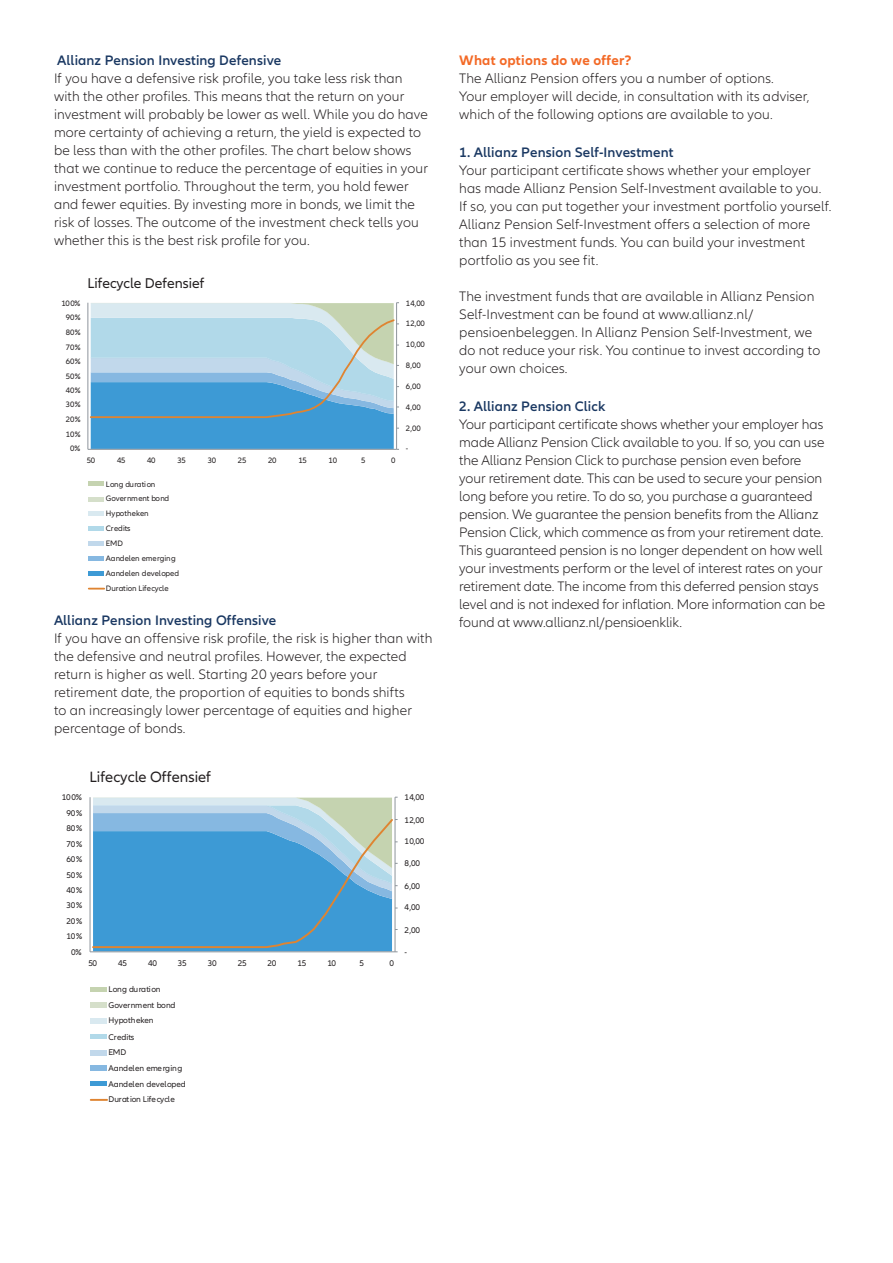
<style>
.page{position:relative;width:893px;height:1263px;background:#fff}
.page>*{position:absolute;margin:0;border:0;box-sizing:border-box;transform-origin:0 0}
.t1{font:15.45px "Allianz Neo";color:#231f20}
.t2{font:14.7px "Allianz Neo";color:#231f20}
.Subhead_13_16_ASR_A4{font:300 14.25px/18px "Allianz Neo";letter-spacing:.01em;color:#231f20}
.Copy_9_5_13_25_ASL_A{font:600 14.25px "Allianz Neo";letter-spacing:.01em;color:#1a3862}
.Copy_9_5_13_25_ASL_A-2{font:700 14.25px "Allianz Neo";letter-spacing:.02em;color:#f36a27}
.t3{font:8.55px/15.5px "Allianz Neo";letter-spacing:-.025em;color:#231f20}
.t4{font:8.55px/15.5px "Allianz Neo";color:#231f20}
.t5{font:8.1px/14.7px "Allianz Neo";letter-spacing:-.025em;color:#231f20}
</style>
<div class="page">
<hr style="left:88px;top:303px;width:1px;height:146px;background:#8d949b">
<hr style="left:88px;top:449px;width:309px;height:1px;background:#8d949b">
<svg style="left:89px;top:302px;width:310px;height:148px;background:#8bbfdb"></svg>
<hr style="left:89px;top:482px;width:15px;height:4px;background:#c5d3b0">
<hr style="left:89px;top:497px;width:15px;height:4px;background:#d5dfca">
<div style="left:89px;top:511px;width:15px;height:5px;background:#d9e9f0"></div>
<hr style="left:89px;top:527px;width:15px;height:4px;background:#b1d9e9">
<hr style="left:89px;top:541px;width:15px;height:4px;background:#c1d8eb">
<div style="left:89px;top:556px;width:15px;height:5px;background:#86b8e1"></div>
<div style="left:89px;top:571px;width:15px;height:5px;background:#3d9ad5"></div>
<svg style="left:89px;top:588px;width:15px;height:1px"></svg>
<hr style="left:90px;top:797px;width:1px;height:155px;background:#8d949b">
<svg style="left:91px;top:797px;width:307px;height:155px;background:#67acd5"></svg>
<hr style="left:91px;top:987px;width:16px;height:4px;background:#c5d3b0">
<div style="left:91px;top:1003px;width:16px;height:5px;background:#d5dfca"></div>
<div style="left:91px;top:1018px;width:16px;height:5px;background:#d9e9f0"></div>
<div style="left:91px;top:1034px;width:16px;height:5px;background:#b1d9e9"></div>
<div style="left:91px;top:1050px;width:16px;height:5px;background:#c1d8eb"></div>
<div style="left:91px;top:1065px;width:16px;height:6px;background:#86b8e1"></div>
<hr style="left:91px;top:1082px;width:16px;height:4px;background:#3d9ad5">
<svg style="left:91px;top:1099px;width:16px;height:2px"></svg>
<p class="Copy_9_5_13_25_ASL_A" style="left:57px;top:52px;width:225px">Allianz Pension Investing Defensive</p>
<p class="Subhead_13_16_ASR_A4" style="left:54px;top:70px;width:376px">If you have a defensive risk profile, you take less risk than with the other profiles. This means that the return on your investment will probably be lower as well. While you do have more certainty of achieving a return, the yield is expected to be less than with the other profiles. The chart below shows that we continue to reduce the percentage of equities in your investment portfolio. Throughout the term, you hold fewer and fewer equities. By investing more in bonds, we limit the risk of losses. The outcome of the investment check tells you whether this is the best risk profile for you.</p>
<p class="t5" style="left:62px;top:296px;width:20px">100%</p>
<p class="t5" style="left:66px;top:310px;width:16px">90%</p>
<p class="t5" style="left:66px;top:325px;width:16px">80%</p>
<p class="t5" style="left:66px;top:340px;width:16px">70%</p>
<p class="t5" style="left:66px;top:354px;width:16px">60%</p>
<p class="t5" style="left:66px;top:369px;width:16px">50%</p>
<p class="t5" style="left:66px;top:383px;width:16px">40%</p>
<p class="t5" style="left:66px;top:398px;width:16px">30%</p>
<p class="t5" style="left:66px;top:412px;width:16px">20%</p>
<p class="t5" style="left:66px;top:427px;width:16px">10%</p>
<p class="t5" style="left:70px;top:441px;width:11px">0%</p>
<p class="t2" style="left:87px;top:275px;width:118px">Lifecycle Defensief</p>
<p class="t5" style="left:87px;top:453px;width:10px">50</p>
<p class="t5" style="left:117px;top:453px;width:10px">45</p>
<p class="t5" style="left:147px;top:453px;width:10px">40</p>
<p class="t5" style="left:177px;top:453px;width:10px">35</p>
<p class="t5" style="left:208px;top:453px;width:10px">30</p>
<p class="t5" style="left:238px;top:453px;width:10px">25</p>
<p class="t5" style="left:268px;top:453px;width:10px">20</p>
<p class="t5" style="left:298px;top:453px;width:10px">15</p>
<p class="t5" style="left:329px;top:453px;width:10px">10</p>
<p class="t5" style="left:361px;top:453px;width:6px">5</p>
<p class="t5" style="left:391px;top:453px;width:6px">0</p>
<p class="t5" style="left:106px;top:477px;width:65px">Long duration<br>Government bond<br>Hypotheken<br>Credits</p>
<p class="t5" style="left:106px;top:536px;width:75px">EMD<br>Aandelen emerging<br>Aandelen developed</p>
<p class="t5" style="left:106px;top:581px;width:64px">Duration Lifecycle</p>
<p class="t5" style="left:406px;top:296px;width:21px">14,00</p>
<p class="t5" style="left:406px;top:316px;width:21px">12,00</p>
<p class="t5" style="left:406px;top:337px;width:21px">10,00</p>
<p class="t5" style="left:406px;top:358px;width:16px">8,00</p>
<p class="t5" style="left:406px;top:379px;width:16px">6,00</p>
<p class="t5" style="left:406px;top:400px;width:16px">4,00</p>
<p class="t5" style="left:406px;top:421px;width:16px">2,00</p>
<p class="t5" style="left:406px;top:441px;width:4px">-</p>
<p class="Copy_9_5_13_25_ASL_A" style="left:54px;top:612px;width:224px">Allianz Pension Investing Offensive</p>
<p class="Subhead_13_16_ASR_A4" style="left:54px;top:630px;width:380px">If you have an offensive risk profile, the risk is higher than with the defensive and neutral profiles. However, the expected return is higher as well. Starting 20 years before your retirement date, the proportion of equities to bonds shifts<br>to an increasingly lower percentage of equities and higher percentage of bonds.</p>
<p class="t3" style="left:62px;top:790px;width:21px">100%</p>
<p class="t3" style="left:67px;top:805px;width:17px">90%</p>
<p class="t3" style="left:67px;top:821px;width:17px">80%</p>
<p class="t3" style="left:67px;top:836px;width:17px">70%</p>
<p class="t3" style="left:67px;top:852px;width:17px">60%</p>
<p class="t3" style="left:67px;top:867px;width:17px">50%</p>
<p class="t3" style="left:67px;top:883px;width:17px">40%</p>
<p class="t3" style="left:67px;top:898px;width:17px">30%</p>
<p class="t3" style="left:67px;top:913px;width:17px">20%</p>
<p class="t3" style="left:67px;top:929px;width:17px">10%</p>
<p class="t3" style="left:71px;top:944px;width:12px">0%</p>
<p class="t1" style="left:90px;top:768px;width:123px">Lifecycle Offensief</p>
<p class="t3" style="left:88px;top:956px;width:10px">50</p>
<p class="t3" style="left:118px;top:956px;width:10px">45</p>
<p class="t3" style="left:148px;top:956px;width:10px">40</p>
<p class="t3" style="left:178px;top:956px;width:10px">35</p>
<p class="t3" style="left:208px;top:956px;width:10px">30</p>
<p class="t3" style="left:238px;top:956px;width:10px">25</p>
<p class="t3" style="left:268px;top:956px;width:10px">20</p>
<p class="t3" style="left:297px;top:956px;width:10px">15</p>
<p class="t3" style="left:327px;top:956px;width:10px">10</p>
<p class="t3" style="left:359px;top:956px;width:6px">5</p>
<p class="t3" style="left:389px;top:956px;width:6px">0</p>
<p class="t3" style="left:109px;top:982px;width:68px">Long duration<br>Government bond<br>Hypotheken</p>
<p class="t4" style="left:109px;top:1029px;width:75px">Credits<br>EMD<br>Aandelen emerging</p>
<p class="t3" style="left:109px;top:1077px;width:79px">Aandelen developed<br>Duration Lifecycle</p>
<p class="t3" style="left:404px;top:790px;width:22px">14,00</p>
<p class="t3" style="left:404px;top:812px;width:22px">12,00</p>
<p class="t3" style="left:404px;top:834px;width:22px">10,00</p>
<p class="t3" style="left:404px;top:856px;width:17px">8,00</p>
<p class="t3" style="left:404px;top:878px;width:17px">6,00</p>
<p class="t3" style="left:404px;top:900px;width:17px">4,00</p>
<p class="t3" style="left:404px;top:922px;width:17px">2,00</p>
<p class="t3" style="left:404px;top:944px;width:4px">-</p>
<p class="Copy_9_5_13_25_ASL_A-2" style="left:459px;top:52px;width:174px">What options do we offer?</p>
<p class="Subhead_13_16_ASR_A4" style="left:459px;top:70px;width:316px">The Allianz Pension offers you a number of options.</p>
<p class="Subhead_13_16_ASR_A4" style="left:459px;top:88px;width:352px">Your employer will decide, in consultation with its adviser, which of the following options are available to you.</p>
<p class="Copy_9_5_13_25_ASL_A" style="left:459px;top:144px;width:216px">1. Allianz Pension Self-Investment</p>
<p class="Subhead_13_16_ASR_A4" style="left:459px;top:161px;width:374px">Your participant certificate shows whether your employer has made Allianz Pension Self-Investment available to you.<br>If so, you can put together your investment portfolio yourself.<br>Allianz Pension Self-Investment offers a selection of more than 15 investment funds. You can build your investment portfolio as you see fit.</p>
<p class="Subhead_13_16_ASR_A4" style="left:459px;top:287px;width:357px">The investment funds that are available in Allianz Pension</p>
<p class="Subhead_13_16_ASR_A4" style="left:459px;top:305px;width:354px">Self-Investment can be found at www.allianz.nl/ pensioenbeleggen. In Allianz Pension Self-Investment, we</p>
<p class="Subhead_13_16_ASR_A4" style="left:459px;top:341px;width:363px">do not reduce your risk. You continue to invest according to your own choices.</p>
<p class="Copy_9_5_13_25_ASL_A" style="left:459px;top:398px;width:148px">2. Allianz Pension Click</p>
<p class="Subhead_13_16_ASR_A4" style="left:459px;top:415px;width:368px">Your participant certificate shows whether your employer has made Allianz Pension Click available to you. If so, you can use the Allianz Pension Click to purchase pension even before your retirement date. This can be used to secure your pension long before you retire. To do so, you purchase a guaranteed pension. We guarantee the pension benefits from the Allianz Pension Click, which commence as from your retirement date.<br>This guaranteed pension is no longer dependent on how well your investments perform or the level of interest rates on your retirement date. The income from this deferred pension stays level and is not indexed for inflation. More information can be found at www.allianz.nl/pensioenklik.</p>
</div>
